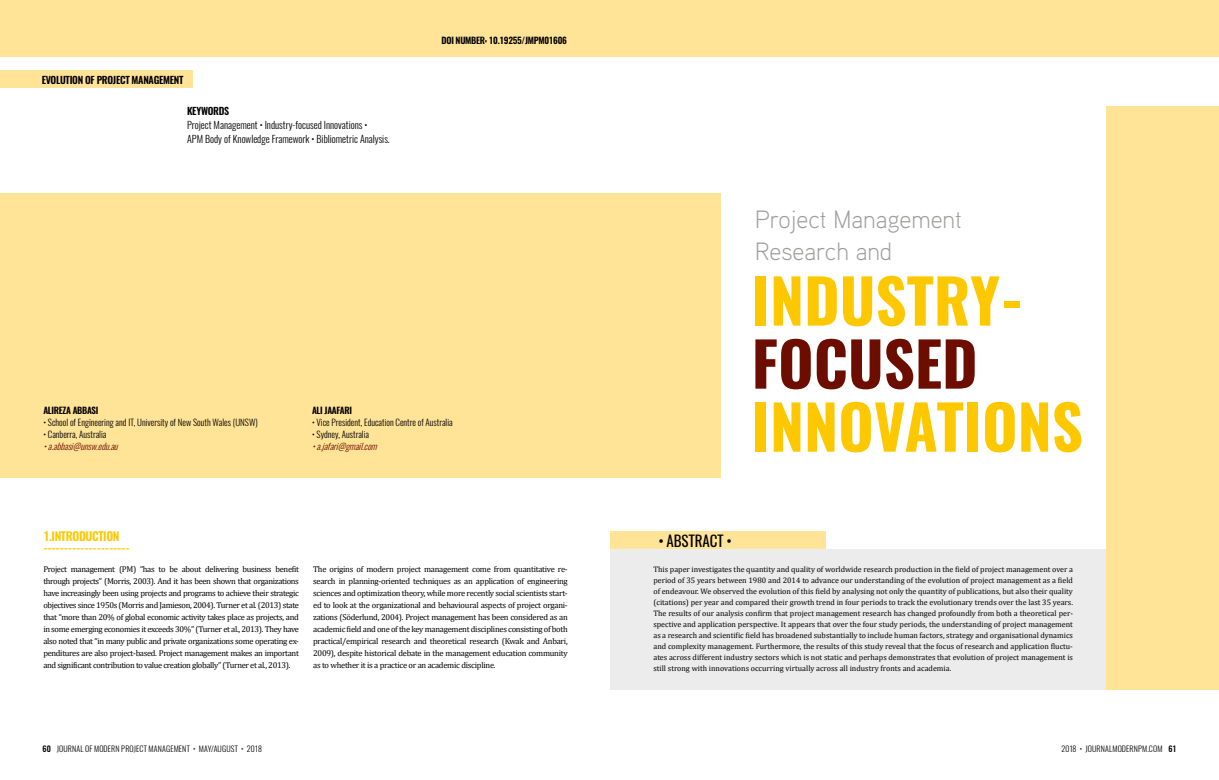
<style>
.page{position:relative;width:1219px;height:780px;background:#fff}
.page>*{position:absolute;margin:0;border:0;box-sizing:border-box;transform-origin:0 0}
.t1{font:700 60.7px "Oswald";color:#fec800}
.t2{font:700 60.7px "Oswald";color:#6c0d00}
.t3{font:300 25px/32px "Aaux Pro";color:#9d9d9c}
.t4{font:15px "Oswald";color:#000}
.t5{font:600 12px/12px "Oswald";letter-spacing:-.03em;color:#fec800}
.t6{font:300 10px/14px "Oswald";color:#000}
.t7{font:600 10px "Oswald";letter-spacing:-.03em;color:#000}
.t8{font:300 9px "Oswald";color:#000}
.t9{font:600 9px "Oswald";letter-spacing:-.03em;color:#000}
.t10{font:italic 300 9px "Oswald";color:#6c0d00}
.t11{font:8.5px/12px "Cambria";letter-spacing:-.04em;color:#000;text-align:justify}
.t12{font:8px/11px "Cambria";color:#000;text-align:justify}
.t13{font:300 8px "Oswald";letter-spacing:.015em;color:#000}
.s1{font-weight:500}
</style>
<div class="page">
<div style="left:0;top:0;width:1219px;height:57px;background:#ffe396"></div>
<div style="left:0;top:71px;width:192px;height:17px;background:#ffe396"></div>
<div style="left:0;top:193px;width:720px;height:284px;background:#ffe396"></div>
<div style="left:610px;top:531px;width:216px;height:18px;background:#ffe396"></div>
<div style="left:610px;top:549px;width:496px;height:140px;background:#ececec"></div>
<div style="left:1106px;top:106px;width:113px;height:583px;background:#ffe396"></div>
<p class="t7" style="left:42px;top:74px;width:143px">EVOLUTION OF PROJECT MANAGEMENT</p>
<p class="t7" style="left:187px;top:105px;width:44px">KEYWORDS</p>
<p class="t6" style="left:187px;top:116px;width:204px">Project Management • Industry-focused Innovations •<br>APM Body of Knowledge Framework • Bibliometric Analysis.</p>
<p class="t9" style="left:441px;top:36px;width:127px">DOI NUMBER: 10.19255/JMPM01606</p>
<p class="t9" style="left:43px;top:405px;width:57px">ALIREZA ABBASI</p>
<p class="t8" style="left:43px;top:414px;width:216px">• School of Engineering and IT, University of New South Wales (UNSW)</p>
<p class="t8" style="left:43px;top:426px;width:65px">• Canberra, Australia</p>
<p class="t10" style="left:43px;top:438px;width:80px">•a.abbasi@unsw.edu.au</p>
<p class="t9" style="left:312px;top:405px;width:42px">ALI JAAFARI</p>
<p class="t8" style="left:312px;top:414px;width:142px">• Vice President, Education Centre of Australia</p>
<p class="t8" style="left:312px;top:426px;width:59px">• Sydney, Australia</p>
<p class="t10" style="left:312px;top:438px;width:70px">•a.jafari@gmail.com</p>
<h3 class="t5" style="left:43px;top:530px;width:88px">1.INTRODUCTION ---------------------</h3>
<p class="t11" style="left:43px;top:563px;width:257px">Project management (PM) “has to be about delivering business benefit through projects” (Morris, 2003). And it has been shown that organizations have increasingly been using projects and programs to achieve their strategic objectives since 1950s (Morris and Jamieson, 2004). Turner et al. (2013) state that “more than 20% of global economic activity takes place as projects, and in some emerging economies it exceeds 30%” (Turner et al., 2013). They have also noted that “in many public and private organizations some operating ex&shy;penditures are also project-based. Project management makes an important and significant contribution to value creation globally” (Turner et al., 2013).</p>
<p class="t11" style="left:313px;top:563px;width:256px">The origins of modern project management come from quantitative re&shy;search in planning-oriented techniques as an application of engineering sciences and optimization theory, while more recently social scientists start&shy;ed to look at the organizational and behavioural aspects of project organi&shy;zations (Söderlund, 2004). Project management has been considered as an academic field and one of the key management disciplines consisting of both practical/empirical research and theoretical research (Kwak and Anbari, 2009), despite historical debate in the management education community as to whether it is a practice or an academic discipline.</p>
<h2 class="t3" style="left:755px;top:202px;width:208px">Project Management<br>Research and</h2>
<h1 class="t1" style="left:752px;top:269px;width:273px">INDUSTRY-</h1>
<h1 class="t2" style="left:752px;top:332px;width:227px">FOCUSED</h1>
<h1 class="t1" style="left:752px;top:395px;width:333px">INNOVATIONS</h1>
<h3 class="t4" style="left:658px;top:527px;width:75px">• ABSTRACT •</h3>
<p class="t12" style="left:653px;top:563px;width:421px">This paper investigates the quantity and quality of worldwide research production in the field of project management over a period of 35 years between 1980 and 2014 to advance our understanding of the evolution of project management as a field of endeavour. We observed the evolution of this field by analysing not only the quantity of publications, but also their quality (citations) per year and compared their growth trend in four periods to track the evolutionary trends over the last 35 years.<br>The results of our analysis confirm that project management research has changed profoundly from both a theoretical per&shy;spective and application perspective. It appears that over the four study periods, the understanding of project management as a research and scientific field has broadened substantially to include human factors, strategy and organisational dynamics and complexity management. Furthermore, the results of this study reveal that the focus of research and application fluctu&shy;ates across different industry sectors which is not static and perhaps demonstrates that evolution of project management is still strong with innovations occurring virtually across all industry fronts and academia.</p>
<p class="t13" style="left:43px;top:741px;width:221px"><span class="s1">60</span> JOURNAL OF MODERN PROJECT MANAGEMENT • MAY/AUGUST • 2018</p>
<p class="t13" style="left:1061px;top:741px;width:117px">2018 • JOURNALMODERNPM.COM <span class="s1">61</span></p>
</div>
